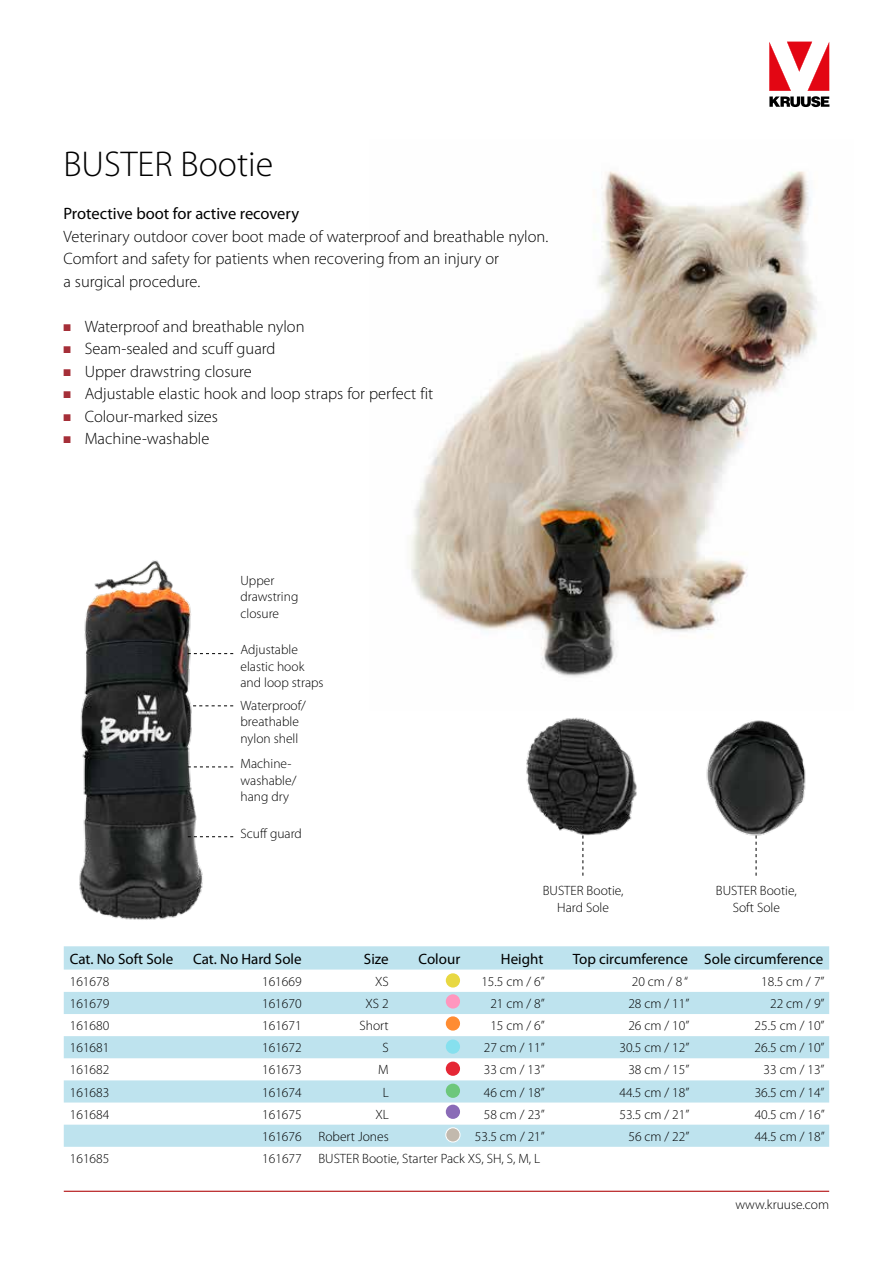
<style>
.page{position:relative;width:893px;height:1263px;background:#fff}
.page>*{position:absolute;margin:0;border:0;box-sizing:border-box;transform-origin:0 0}
.t1{font:300 36px "Myriad Pro";color:#000}
.t2{font:300 16.5px/22.5px "Myriad Pro";color:#000}
.t3{font:16.5px "Myriad Pro";color:#000}
.t4{font:15px "Myriad Pro";color:#000}
.t5{font:300 13.5px/16.5px "Myriad Pro";color:#000}
.s1{color:#a52f38}
</style>
<div class="page">
<img style="left:411px;top:171px;width:406px;height:506px">
<img style="left:526px;top:717px;width:111px;height:133px">
<img style="left:706px;top:720px;width:100px;height:136px">
<svg style="left:582px;top:835px;width:1px;height:41px"></svg>
<svg style="left:756px;top:835px;width:1px;height:41px"></svg>
<img style="left:79px;top:560px;width:155px;height:360px">
<svg style="left:188px;top:653px;width:45px;height:1px"></svg>
<svg style="left:193px;top:705px;width:40px;height:1px"></svg>
<svg style="left:188px;top:766px;width:45px;height:1px"></svg>
<svg style="left:188px;top:836px;width:45px;height:1px"></svg>
<svg style="left:64px;top:946px;width:765px;height:201px;fill:#bee3ee"></svg>
<div style="left:446px;top:973px;width:14px;height:14px;background:#e8d842;border-radius:50%"></div>
<div style="left:446px;top:994px;width:14px;height:14px;background:#ff96be;border-radius:50%"></div>
<div style="left:446px;top:1016px;width:14px;height:15px;background:#ff8c32;border-radius:50%"></div>
<div style="left:446px;top:1039px;width:14px;height:15px;background:#86e0ee;border-radius:50%"></div>
<div style="left:446px;top:1061px;width:14px;height:15px;background:#e52735;border-radius:50%"></div>
<div style="left:446px;top:1084px;width:14px;height:14px;background:#6dc77c;border-radius:50%"></div>
<div style="left:446px;top:1105px;width:14px;height:14px;background:#8a6bb7;border-radius:50%"></div>
<div style="left:446px;top:1128px;width:14px;height:14px;background:#c2b9ad;border-radius:50%"></div>
<div style="left:445px;top:1127px;width:15px;height:15px;border:1px solid #fff;border-radius:50%"></div>
<hr style="left:64px;top:1191px;width:765px;height:1px;background:#b20e10">
<svg style="left:769px;top:42px;width:60px;height:65px"></svg>
<h1 class="t1" style="left:63px;top:142px;width:211px">BUSTER Bootie</h1>
<p class="t3" style="left:63px;top:204px;width:237px">Protective boot for active recovery</p>
<p class="t2" style="left:63px;top:225px;width:486px">Veterinary outdoor cover boot made of waterproof and breathable nylon.<br>Comfort and safety for patients when recovering from an injury or<br>a surgical procedure.</p>
<p class="t2" style="left:63px;top:315px;width:243px"><span class="s1">■</span> Waterproof and breathable nylon</p>
<p class="t2" style="left:63px;top:337px;width:214px"><span class="s1">■</span> Seam-sealed and scuff guard</p>
<p class="t2" style="left:63px;top:360px;width:190px"><span class="s1">■</span> Upper drawstring closure</p>
<p class="t2" style="left:63px;top:382px;width:371px"><span class="s1">■</span> Adjustable elastic hook and loop straps for perfect fit</p>
<p class="t2" style="left:63px;top:405px;width:156px"><span class="s1">■</span> Colour-marked sizes</p>
<p class="t2" style="left:63px;top:427px;width:147px"><span class="s1">■</span> Machine-washable</p>
<p class="t5" style="left:241px;top:572px;width:59px">Upper drawstring closure</p>
<p class="t5" style="left:241px;top:641px;width:85px">Adjustable elastic hook and loop straps</p>
<p class="t5" style="left:241px;top:697px;width:67px">Waterproof/ breathable nylon shell</p>
<p class="t5" style="left:241px;top:755px;width:57px">Machine&shy;washable/ hang dry</p>
<p class="t5" style="left:241px;top:825px;width:63px">Scuff guard</p>
<p class="t5" style="left:543px;top:882px;width:82px;line-height:17.2px;text-align:center">BUSTER Bootie,<br>Hard Sole</p>
<p class="t5" style="left:716px;top:882px;width:82px;line-height:17.2px;text-align:center">BUSTER Bootie,<br>Soft Sole</p>
<p class="t4" style="left:70px;top:949px;width:105px">Cat. No Soft Sole</p>
<p class="t4" style="left:193px;top:949px;width:110px">Cat. No Hard Sole</p>
<p class="t4" style="left:364px;top:949px;width:26px">Size</p>
<p class="t4" style="left:418px;top:949px;width:43px">Colour</p>
<p class="t4" style="left:501px;top:949px;width:44px">Height</p>
<p class="t4" style="left:573px;top:949px;width:252px">Top circumference Sole circumference</p>
<p class="t5" style="left:70px;top:973px;width:41px">161678</p>
<p class="t5" style="left:262px;top:973px;width:41px">161669</p>
<p class="t5" style="left:375px;top:973px;width:15px">XS</p>
<p class="t5" style="left:481px;top:973px;width:65px">15.5 cm / 6”</p>
<p class="t5" style="left:632px;top:973px;width:58px">20 cm / 8 “</p>
<p class="t5" style="left:761px;top:973px;width:65px">18.5 cm / 7”</p>
<p class="t5" style="left:70px;top:995px;width:41px">161679</p>
<p class="t5" style="left:262px;top:995px;width:41px">161670</p>
<p class="t5" style="left:365px;top:995px;width:25px">XS 2</p>
<p class="t5" style="left:490px;top:995px;width:56px">21 cm / 8”</p>
<p class="t5" style="left:628px;top:995px;width:62px">28 cm / 11”</p>
<p class="t5" style="left:770px;top:995px;width:56px">22 cm / 9”</p>
<p class="t5" style="left:70px;top:1017px;width:41px">161680</p>
<p class="t5" style="left:262px;top:1017px;width:41px">161671</p>
<p class="t5" style="left:360px;top:1017px;width:31px">Short</p>
<p class="t5" style="left:490px;top:1017px;width:56px">15 cm / 6”</p>
<p class="t5" style="left:628px;top:1017px;width:62px">26 cm / 10”</p>
<p class="t5" style="left:755px;top:1017px;width:71px">25.5 cm / 10”</p>
<p class="t5" style="left:70px;top:1039px;width:41px">161681</p>
<p class="t5" style="left:262px;top:1039px;width:41px">161672</p>
<p class="t5" style="left:382px;top:1039px;width:8px">S</p>
<p class="t5" style="left:484px;top:1039px;width:62px">27 cm / 11”</p>
<p class="t5" style="left:619px;top:1039px;width:71px">30.5 cm / 12”</p>
<p class="t5" style="left:755px;top:1039px;width:71px">26.5 cm / 10”</p>
<p class="t5" style="left:70px;top:1061px;width:41px">161682</p>
<p class="t5" style="left:262px;top:1061px;width:41px">161673</p>
<p class="t5" style="left:378px;top:1061px;width:12px">M</p>
<p class="t5" style="left:484px;top:1061px;width:62px">33 cm / 13”</p>
<p class="t5" style="left:628px;top:1061px;width:62px">38 cm / 15”</p>
<p class="t5" style="left:764px;top:1061px;width:62px">33 cm / 13”</p>
<p class="t5" style="left:70px;top:1084px;width:41px">161683</p>
<p class="t5" style="left:262px;top:1084px;width:41px">161674</p>
<p class="t5" style="left:383px;top:1084px;width:8px">L</p>
<p class="t5" style="left:484px;top:1084px;width:62px">46 cm / 18”</p>
<p class="t5" style="left:619px;top:1084px;width:71px">44.5 cm / 18”</p>
<p class="t5" style="left:755px;top:1084px;width:71px">36.5 cm / 14”</p>
<p class="t5" style="left:70px;top:1106px;width:41px">161684</p>
<p class="t5" style="left:262px;top:1106px;width:41px">161675</p>
<p class="t5" style="left:375px;top:1106px;width:15px">XL</p>
<p class="t5" style="left:484px;top:1106px;width:62px">58 cm / 23”</p>
<p class="t5" style="left:619px;top:1106px;width:71px">53.5 cm / 21”</p>
<p class="t5" style="left:755px;top:1106px;width:71px">40.5 cm / 16”</p>
<p class="t5" style="left:262px;top:1128px;width:128px">161676 Robert Jones</p>
<p class="t5" style="left:475px;top:1128px;width:71px">53.5 cm / 21”</p>
<p class="t5" style="left:628px;top:1128px;width:62px">56 cm / 22”</p>
<p class="t5" style="left:755px;top:1128px;width:71px">44.5 cm / 18”</p>
<p class="t5" style="left:70px;top:1150px;width:41px">161685</p>
<p class="t5" style="left:262px;top:1150px;width:280px">161677 BUSTER Bootie, Starter Pack XS, SH, S, M, L</p>
<p class="t5" style="left:735px;top:1196px;width:95px">www.kruuse.com</p>
</div>
